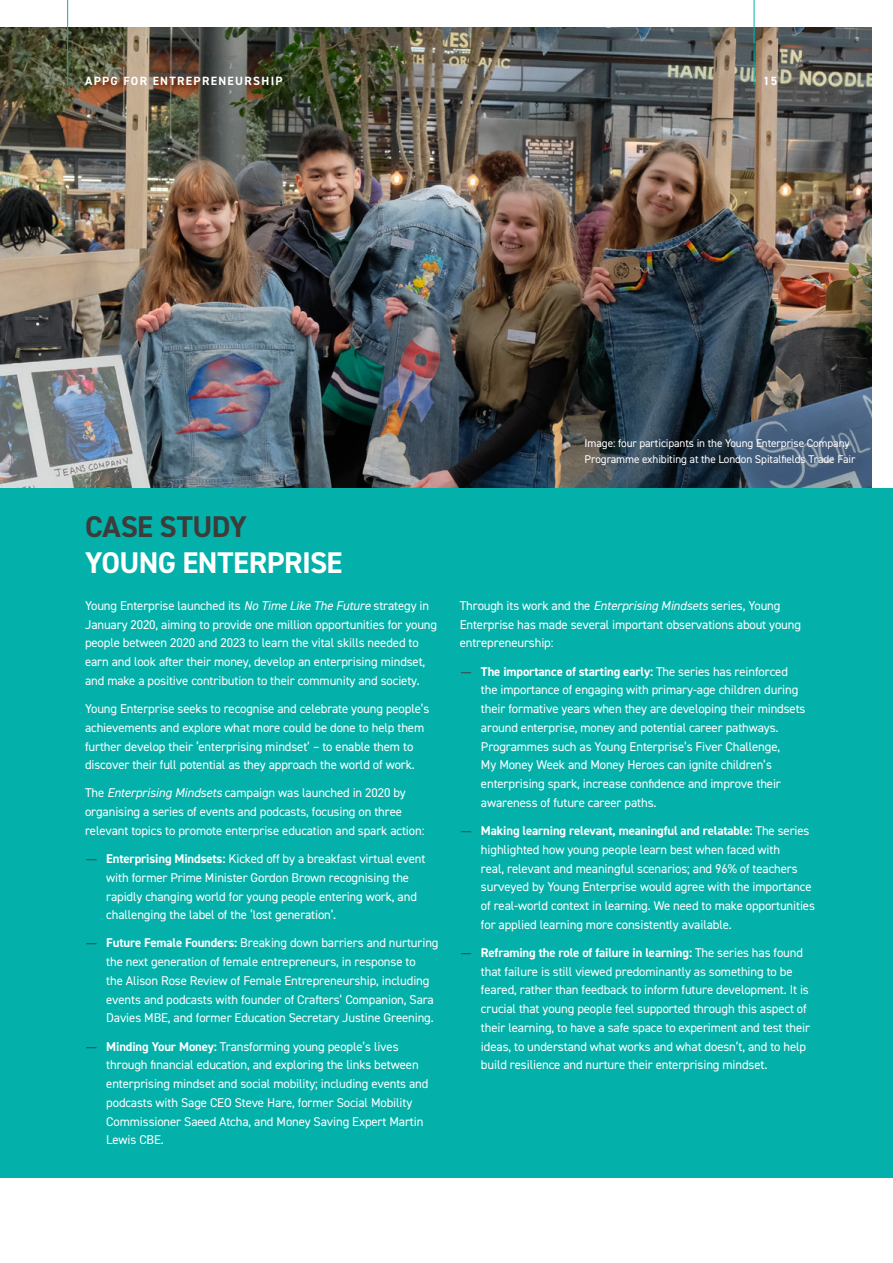
<style>
.page{position:relative;width:893px;height:1263px;background:#fff}
.page>*{position:absolute;margin:0;border:0;box-sizing:border-box;transform-origin:0 0}
.t1{font:700 30px "DIN2014";letter-spacing:-.02em;color:#fff}
.t2{font:700 30px "DIN2014";letter-spacing:-.015em;color:#3c3c3b}
.t3{font:12.75px/18.8px "DIN2014";letter-spacing:-.01em;color:#fff}
.t4{font:700 12px "DIN2014";letter-spacing:.11em;color:#fff}
.t5{font:11.25px/16.5px "DIN2014";letter-spacing:-.01em;color:#fff}
.s1{font-style:italic}
.s2{font-family:"N Haas Grotesk DS Pro 55 Rg";color:#3c3c3b}
.s3{font-weight:700}
</style>
<div class="page">
<img style="left:0;top:27px;width:872px;height:461px">
<div style="left:0;top:488px;width:893px;height:690px;background:#03b1aa"></div>
<hr style="left:754px;top:0;width:1px;height:85px;background:#03b1aa">
<hr style="left:67px;top:0;width:1px;height:85px;background:#03b1aa">
<p class="t4" style="left:85px;top:73px;width:199px">APPG FOR ENTREPRENEURSHIP</p>
<p class="t4" style="left:763px;top:73px;width:16px">15</p>
<h1 class="t2" style="left:85px;top:507px;width:163px">CASE STUDY</h1>
<h1 class="t1" style="left:85px;top:543px;width:259px">YOUNG ENTERPRISE</h1>
<p class="t3" style="left:85px;top:596px;width:354px">Young Enterprise launched its <span class="s1">No Time Like The Future</span> strategy in January 2020, aiming to provide one million opportunities for young people between 2020 and 2023 to learn the vital skills needed to earn and look after their money, develop an enterprising mindset, and make a positive contribution to their community and society.</p>
<p class="t3" style="left:85px;top:699px;width:346px">Young Enterprise seeks to recognise and celebrate young people’s achievements and explore what more could be done to help them further develop their ‘enterprising mindset’ – to enable them to discover their full potential as they approach the world of work.</p>
<p class="t3" style="left:85px;top:783px;width:341px">The <span class="s1">Enterprising Mindsets</span> campaign was launched in 2020 by organising a series of events and podcasts, focusing on three relevant topics to promote enterprise education and spark action:</p>
<p class="t3" style="left:106px;top:849px;width:321px;text-indent:-21px"><span class="s2">—</span> <span class="s3">Enterprising Mindsets:</span> Kicked off by a breakfast virtual event with former Prime Minister Gordon Brown recognising the rapidly changing world for young people entering work, and challenging the label of the ‘lost generation’.</p>
<p class="t3" style="left:106px;top:933px;width:334px;text-indent:-21px"><span class="s2">—</span> <span class="s3">Future Female Founders:</span> Breaking down barriers and nurturing the next generation of female entrepreneurs, in response to<br>the Alison Rose Review of Female Entrepreneurship, including events and podcasts with founder of Crafters’ Companion, Sara Davies MBE, and former Education Secretary Justine Greening.</p>
<p class="t3" style="left:106px;top:1036px;width:324px;text-indent:-21px"><span class="s2">—</span> <span class="s3">Minding Your Money:</span> Transforming young people’s lives through financial education, and exploring the links between enterprising mindset and social mobility; including events and podcasts with Sage CEO Steve Hare, former Social Mobility Commissioner Saeed Atcha, and Money Saving Expert Martin Lewis CBE.</p>
<p class="t5" style="left:585px;top:434px;width:272px">Image: four participants in the Young Enterprise Company<br>Programme exhibiting at the London Spitalfields Trade Fair</p>
<p class="t3" style="left:460px;top:596px;width:343px">Through its work and the <span class="s1">Enterprising Mindsets</span> series, Young<br>Enterprise has made several important observations about young entrepreneurship:</p>
<p class="t3" style="left:481px;top:662px;width:326px;text-indent:-21px"><span class="s2">—</span> <span class="s3">The importance of starting early:</span> The series has reinforced the importance of engaging with primary-age children during their formative years when they are developing their mindsets around enterprise, money and potential career pathways.<br>Programmes such as Young Enterprise’s Fiver Challenge,<br>My Money Week and Money Heroes can ignite children’s enterprising spark, increase confidence and improve their awareness of future career paths.</p>
<p class="t3" style="left:481px;top:821px;width:335px;text-indent:-21px"><span class="s2">—</span> <span class="s3">Making learning relevant, meaningful and relatable:</span> The series highlighted how young people learn best when faced with<br>real, relevant and meaningful scenarios; and 96% of teachers surveyed by Young Enterprise would agree with the importance of real-world context in learning. We need to make opportunities for applied learning more consistently available.</p>
<p class="t3" style="left:481px;top:943px;width:331px;text-indent:-21px"><span class="s2">—</span> <span class="s3">Reframing the role of failure in learning:</span> The series has found that failure is still viewed predominantly as something to be feared, rather than feedback to inform future development. It is crucial that young people feel supported through this aspect of their learning, to have a safe space to experiment and test their ideas, to understand what works and what doesn’t, and to help build resilience and nurture their enterprising mindset.</p>
</div>
